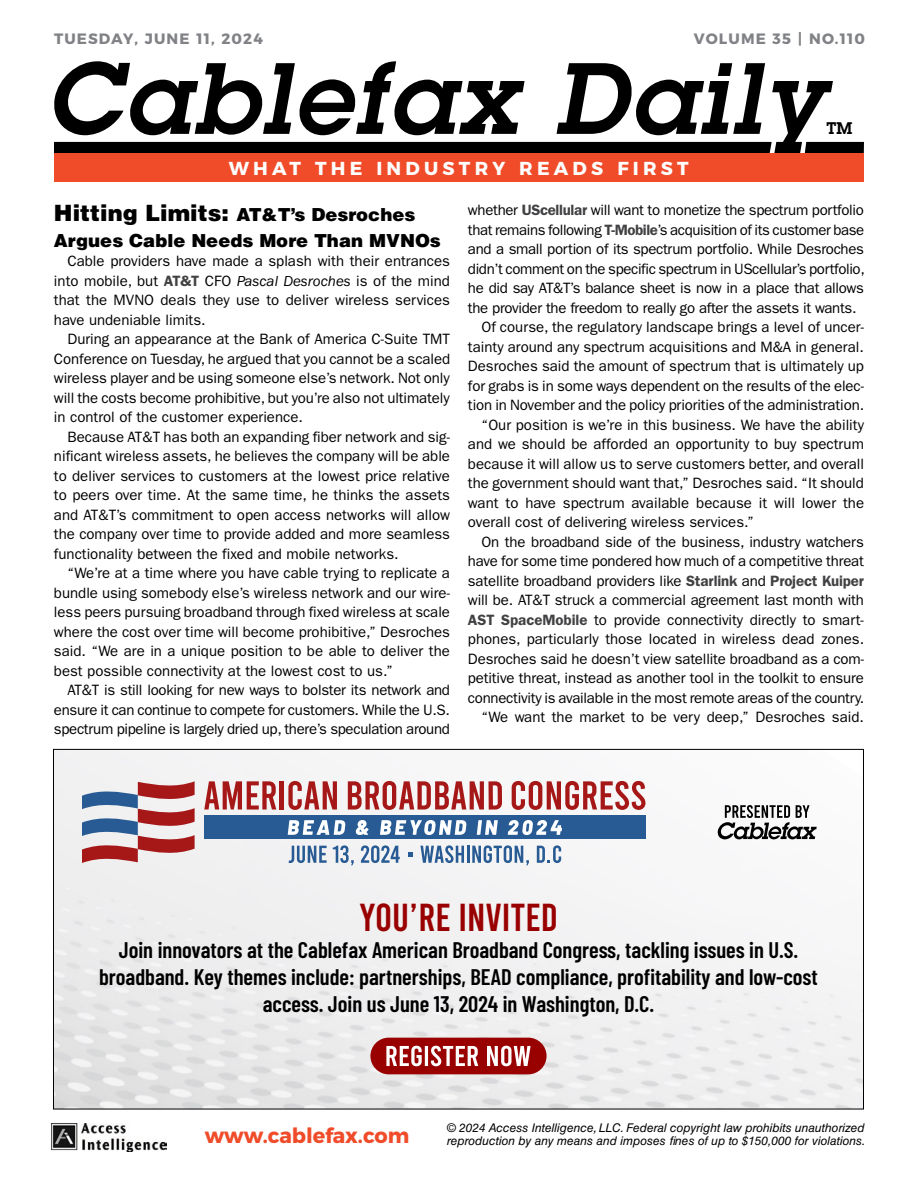
<style>
.page{position:relative;width:918px;height:1188px;background:#fff}
.page>*{position:absolute;margin:0;border:0;box-sizing:border-box;transform-origin:0 0}
.t1{font:italic 600 99px "Lubalin Graph Std";letter-spacing:.03em;color:#000}
.t2{font:39px "Bebas";color:#900}
.t3{font:600 22.5px/27px "Barlow Condensed";color:#000;text-align:center}
.t4{font:700 21px "Montserrat";color:#f04c2a}
.t5{font:700 18.75px "Montserrat";letter-spacing:.225em;color:#fff}
.t6{font:900 18px/25.5px "Helvetica LT Std";color:#000}
.t7{font:600 16.5px "Lubalin Graph Std";color:#000}
.t8{font:15px/19.5px "ITC Franklin Gothic Std";letter-spacing:-.005em;color:#000;text-align:justify}
.t9{font:15px "ITC Franklin Gothic Std";letter-spacing:-.025em;color:#000}
.t10{font:700 15px "Montserrat";letter-spacing:.075em;color:#808285}
.t11{font:italic 12px/13.5px "Helvetica LT Std";color:#000}
.s1{font-size:22.5px}
.s2{font-weight:600;color:#414042}
.s3{font-style:italic}
</style>
<div class="page">
<div style="left:54px;top:142px;width:718px;height:11px;background:#000"></div>
<svg style="left:805px;top:142px;width:59px;height:11px"></svg>
<div style="left:54px;top:153px;width:809px;height:29px;background:#f04c2a"></div>
<img style="left:52px;top:1123px;width:115px;height:29px">
<img style="left:55px;top:751px;width:807px;height:356px">
<svg style="left:82px;top:781px;width:113px;height:82px"></svg>
<svg style="left:204px;top:781px;width:72px;height:29px"></svg>
<hr style="left:280px;top:781px;width:4px;height:29px;background:#a61818">
<svg style="left:288px;top:781px;width:49px;height:29px"></svg>
<svg style="left:348px;top:781px;width:154px;height:29px"></svg>
<svg style="left:512px;top:781px;width:133px;height:29px"></svg>
<div style="left:204px;top:815px;width:442px;height:24px;background:#285b94"></div>
<svg style="left:288px;top:820px;width:58px;height:15px"></svg>
<svg style="left:356px;top:820px;width:13px;height:15px"></svg>
<svg style="left:380px;top:820px;width:87px;height:15px"></svg>
<svg style="left:477px;top:820px;width:21px;height:15px"></svg>
<svg style="left:508px;top:820px;width:54px;height:15px"></svg>
<svg style="left:289px;top:846px;width:38px;height:17px"></svg>
<svg style="left:333px;top:845px;width:21px;height:20px"></svg>
<svg style="left:361px;top:845px;width:39px;height:18px"></svg>
<svg style="left:408px;top:852px;width:4px;height:4px"></svg>
<svg style="left:420px;top:845px;width:109px;height:20px"></svg>
<svg style="left:537px;top:845px;width:24px;height:18px"></svg>
<svg style="left:718px;top:805px;width:99px;height:34px"></svg>
<div style="left:370px;top:1038px;width:177px;height:36px;background:#900;border-radius:18px"></div>
<svg style="left:386px;top:1046px;width:145px;height:20px"></svg>
<p class="t10" style="left:54px;top:26px;width:210px">TUESDAY, JUNE 11, 2024</p>
<p class="t10" style="left:694px;top:26px;width:173px">VOLUME 35 | NO.110</p>
<h1 class="t1" style="left:46px;top:33px;width:779px">Cablefax Daily</h1>
<p class="t7" style="left:827px;top:117px;width:27px">TM</p>
<p class="t5" style="left:229px;top:153px;width:462px">WHAT THE INDUSTRY READS FIRST</p>
<p class="t6" style="left:54px;top:202px;width:388px"><span class="s1">Hitting Limits:</span> AT&amp;T’s Desroches<br>Argues Cable Needs More Than MVNOs</p>
<p class="t8" style="left:54px;top:252px;width:398px;text-indent:14px">Cable providers have made a splash with their entrances into mobile, but <span class="s2">AT&amp;T</span> CFO <span class="s3">Pascal Desroches</span> is of the mind that the MVNO deals they use to deliver wireless services have undeniable limits.</p>
<p class="t8" style="left:54px;top:330px;width:398px;text-indent:14px">During an appearance at the Bank of America C-Suite TMT Conference on Tuesday, he argued that you cannot be a scaled wireless player and be using someone else’s network. Not only will the costs become prohibitive, but you’re also not ultimately in control of the customer experience.</p>
<p class="t8" style="left:54px;top:427px;width:398px;text-indent:14px">Because AT&amp;T has both an expanding fiber network and sig&shy;nificant wireless assets, he believes the company will be able to deliver services to customers at the lowest price relative to peers over time. At the same time, he thinks the assets and AT&amp;T’s commitment to open access networks will allow the company over time to provide added and more seamless functionality between the fixed and mobile networks.</p>
<p class="t8" style="left:54px;top:564px;width:398px;text-indent:14px">“We’re at a time where you have cable trying to replicate a bundle using somebody else’s wireless network and our wire&shy;less peers pursuing broadband through fixed wireless at scale where the cost over time will become prohibitive,” Desroches said. “We are in a unique position to be able to deliver the best possible connectivity at the lowest cost to us.”</p>
<p class="t8" style="left:54px;top:681px;width:398px;text-indent:14px">AT&amp;T is still looking for new ways to bolster its network and ensure it can continue to compete for customers. While the U.S. spectrum pipeline is largely dried up, there’s speculation around</p>
<p class="t8" style="left:468px;top:201px;width:398px">whether <span class="s2">UScellular</span> will want to monetize the spectrum portfolio</p>
<p class="t9" style="left:468px;top:221px;width:398px">that remains following <span class="s2">T-Mobile</span>’s acquisition of its customer base</p>
<p class="t8" style="left:468px;top:240px;width:398px">and a small portion of its spectrum portfolio. While Desroches</p>
<p class="t9" style="left:468px;top:260px;width:398px">didn’t comment on the specific spectrum in UScellular’s portfolio,</p>
<p class="t8" style="left:468px;top:279px;width:397px">he did say AT&amp;T’s balance sheet is now in a place that allows</p>
<p class="t8" style="left:468px;top:298px;width:390px">the provider the freedom to really go after the assets it wants.</p>
<p class="t8" style="left:481px;top:318px;width:384px">Of course, the regulatory landscape brings a level of uncer-</p>
<p class="t8" style="left:468px;top:337px;width:397px">tainty around any spectrum acquisitions and M&amp;A in general.</p>
<p class="t8" style="left:468px;top:357px;width:398px">Desroches said the amount of spectrum that is ultimately up</p>
<p class="t8" style="left:468px;top:376px;width:398px">for grabs is in some ways dependent on the results of the elec-</p>
<p class="t8" style="left:468px;top:396px;width:398px">tion in November and the policy priorities of the administration.</p>
<p class="t8" style="left:481px;top:415px;width:384px">“Our position is we’re in this business. We have the ability</p>
<p class="t8" style="left:468px;top:435px;width:397px">and we should be afforded an opportunity to buy spectrum</p>
<p class="t8" style="left:468px;top:454px;width:397px">because it will allow us to serve customers better, and overall</p>
<p class="t8" style="left:468px;top:474px;width:398px">the government should want that,” Desroches said. “It should</p>
<p class="t8" style="left:468px;top:493px;width:398px">want to have spectrum available because it will lower the</p>
<p class="t8" style="left:468px;top:513px;width:288px">overall cost of delivering wireless services.”</p>
<p class="t8" style="left:481px;top:532px;width:384px">On the broadband side of the business, industry watchers</p>
<p class="t8" style="left:468px;top:552px;width:398px">have for some time pondered how much of a competitive threat</p>
<p class="t8" style="left:468px;top:571px;width:397px">satellite broadband providers like <span class="s2">Starlink</span> and <span class="s2">Project Kuiper</span></p>
<p class="t8" style="left:468px;top:591px;width:398px">will be. AT&amp;T struck a commercial agreement last month with</p>
<p class="t8" style="left:468px;top:610px;width:397px"><span class="s2">AST SpaceMobile</span> to provide connectivity directly to smart-</p>
<p class="t8" style="left:468px;top:630px;width:398px">phones, particularly those located in wireless dead zones.</p>
<p class="t8" style="left:468px;top:649px;width:398px">Desroches said he doesn’t view satellite broadband as a com-</p>
<p class="t8" style="left:468px;top:669px;width:397px">petitive threat, instead as another tool in the toolkit to ensure</p>
<p class="t8" style="left:468px;top:688px;width:398px">connectivity is available in the most remote areas of the country.</p>
<p class="t8" style="left:481px;top:708px;width:384px">“We want the market to be very deep,” Desroches said.</p>
<h2 class="t2" style="left:359px;top:898px;width:200px">YOU’RE INVITED</h2>
<h3 class="t3" style="left:99px;top:935px;width:720px">Join innovators at the Cablefax American Broadband Congress, tackling issues in U.S. broadband. Key themes include: partnerships, BEAD compliance, profitability and low-cost access. Join us June 13, 2024 in Washington, D.C.</h3>
<h3 class="t4" style="left:205px;top:1119px;width:206px">www.cablefax.com</h3>
<p class="t11" style="left:447px;top:1121px;width:420px">© 2024 Access Intelligence, LLC. Federal copyright law prohibits unauthorized reproduction by any means and imposes fines of up to $150,000 for violations.</p>
</div>
